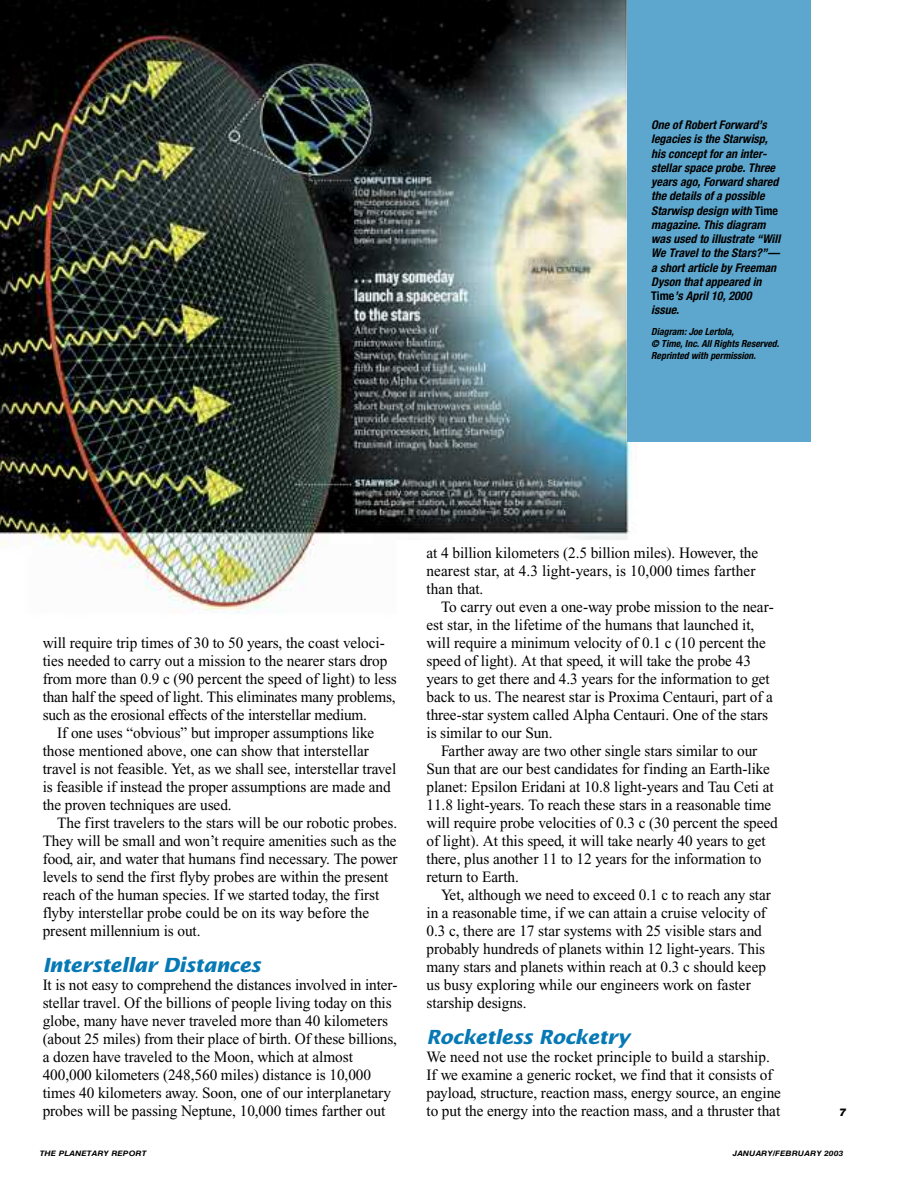
<style>
.page{position:relative;width:905px;height:1188px;background:#fff}
.page>*{position:absolute;margin:0;border:0;box-sizing:border-box;transform-origin:0 0}
.t1{font:italic 700 19.5px "Lucida Sans";letter-spacing:-.02em;color:#0678b4}
.t2{font:15.75px/18px "Times";letter-spacing:-.005em;color:#000}
.t3{font:italic 700 condensed 12px/14.2px "Helvetica Neue";color:#000}
.t4{font:italic 900 10.5px "Helvetica LT Std";color:#000}
.t5{font:italic 700 condensed 9.75px/12px "Helvetica Neue";color:#000}
.t6{font:italic 700 7.5px "Helvetica LT Std";letter-spacing:.005em;color:#000;scale:1.15 1}
.s1{font-style:normal}
</style>
<div class="page">
<img style="left:0;top:0;width:632px;height:613px">
<div style="left:627px;top:0;width:184px;height:442px;background:#5da7ce"></div>
<p class="t3" style="left:651px;top:119px;width:130px">One of Robert Forward’s legacies is the Starwisp, his concept for an inter&shy;stellar space probe. Three years ago, Forward shared the details of a possible<br>Starwisp design with <span class="s1">Time </span>magazine. This diagram was used to illustrate “Will<br>We Travel to the Stars?”— a short article by Freeman<br>Dyson that appeared in<br><span class="s1">Time</span>’s April 10, 2000 issue.</p>
<p class="t5" style="left:651px;top:326px;width:129px">Diagram: Joe Lertola,<br>© Time, Inc. All Rights Reserved.<br>Reprinted with permission.</p>
<p class="t2" style="left:43px;top:635px;width:356px">will require trip times of 30 to 50 years, the coast veloci&shy;ties needed to carry out a mission to the nearer stars drop from more than 0.9 c (90 percent the speed of light) to less than half the speed of light. This eliminates many problems, such as the erosional effects of the interstellar medium.</p>
<p class="t2" style="left:43px;top:725px;width:355px;text-indent:15px">If one uses “obvious” but improper assumptions like those mentioned above, one can show that interstellar travel is not feasible. Yet, as we shall see, interstellar travel is feasible if instead the proper assumptions are made and the proven techniques are used.</p>
<p class="t2" style="left:43px;top:815px;width:356px;text-indent:15px">The first travelers to the stars will be our robotic probes.<br>They will be small and won’t require amenities such as the food, air, and water that humans find necessary. The power levels to send the first flyby probes are within the present reach of the human species. If we started today, the first flyby interstellar probe could be on its way before the present millennium is out.</p>
<p class="t1" style="left:43px;top:957px;width:220px">Interstellar Distances</p>
<p class="t2" style="left:43px;top:977px;width:356px">It is not easy to comprehend the distances involved in inter&shy;stellar travel. Of the billions of people living today on this globe, many have never traveled more than 40 kilometers (about 25 miles) from their place of birth. Of these billions, a dozen have traveled to the Moon, which at almost 400,000 kilometers (248,560 miles) distance is 10,000 times 40 kilometers away. Soon, one of our interplanetary probes will be passing Neptune, 10,000 times farther out</p>
<p class="t2" style="left:426px;top:545px;width:333px">at 4 billion kilometers (2.5 billion miles). However, the nearest star, at 4.3 light-years, is 10,000 times farther than that.</p>
<p class="t2" style="left:426px;top:599px;width:349px;text-indent:15px">To carry out even a one-way probe mission to the near&shy;est star, in the lifetime of the humans that launched it, will require a minimum velocity of 0.1 c (10 percent the speed of light). At that speed, it will take the probe 43 years to get there and 4.3 years for the information to get back to us. The nearest star is Proxima Centauri, part of a three-star system called Alpha Centauri. One of the stars is similar to our Sun.</p>
<p class="t2" style="left:426px;top:743px;width:353px;text-indent:15px">Farther away are two other single stars similar to our Sun that are our best candidates for finding an Earth-like planet: Epsilon Eridani at 10.8 light-years and Tau Ceti at 11.8 light-years. To reach these stars in a reasonable time will require probe velocities of 0.3 c (30 percent the speed of light). At this speed, it will take nearly 40 years to get there, plus another 11 to 12 years for the information to return to Earth.</p>
<p class="t2" style="left:426px;top:887px;width:346px;text-indent:15px">Yet, although we need to exceed 0.1 c to reach any star in a reasonable time, if we can attain a cruise velocity of 0.3 c, there are 17 star systems with 25 visible stars and probably hundreds of planets within 12 light-years. This many stars and planets within reach at 0.3 c should keep us busy exploring while our engineers work on faster starship designs.</p>
<p class="t1" style="left:426px;top:1029px;width:205px">Rocketless Rocketry</p>
<p class="t2" style="left:426px;top:1049px;width:356px">We need not use the rocket principle to build a starship.<br>If we examine a generic rocket, we find that it consists of payload, structure, reaction mass, energy source, an engine to put the energy into the reaction mass, and a thruster that</p>
<p class="t4" style="left:838px;top:1108px;width:9px">7</p>
<p class="t6" style="left:40px;top:1150px;width:94px">THE PLANETARY REPORT</p>
<p class="t6" style="left:732px;top:1150px;width:98px">JANUARY/FEBRUARY 2003</p>
</div>
